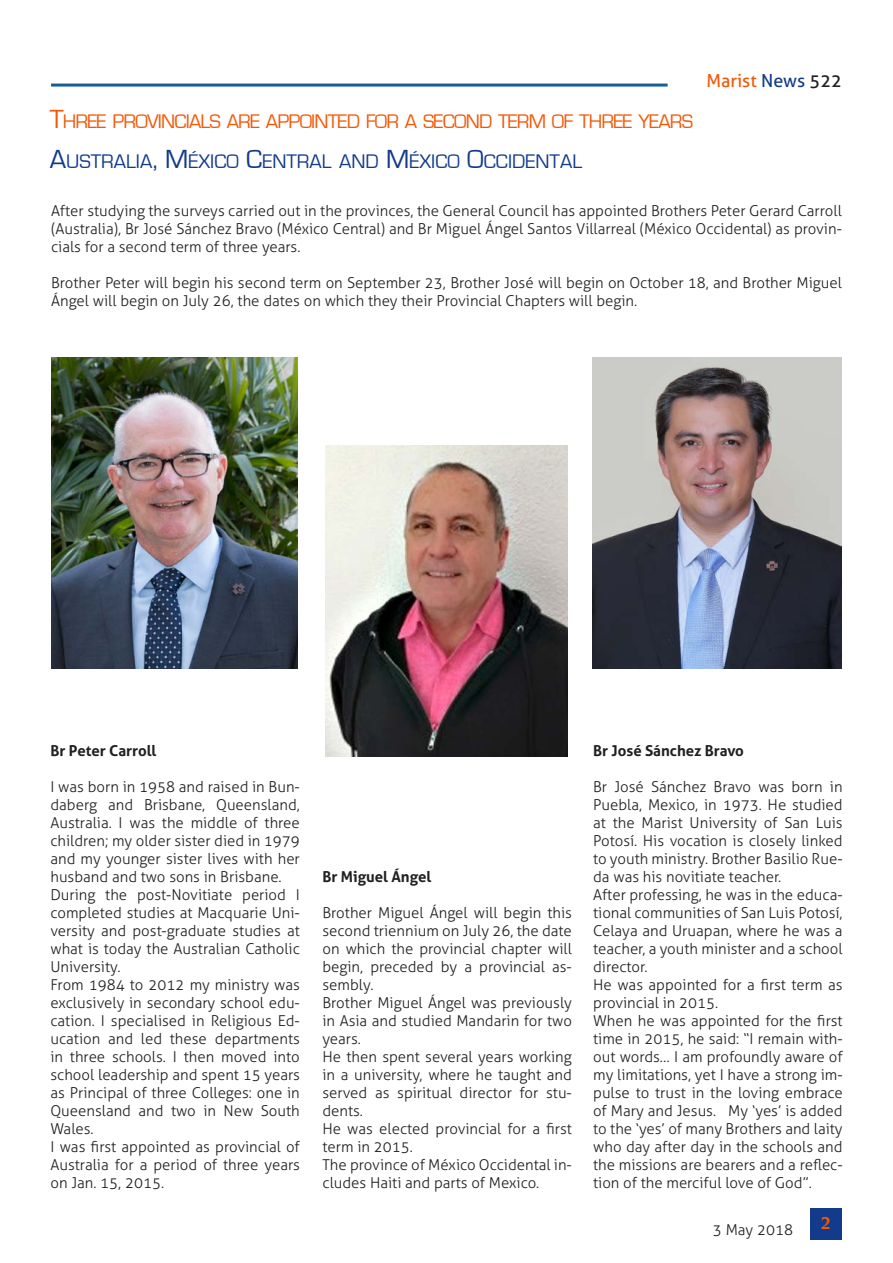
<style>
.page{position:relative;width:893px;height:1263px;background:#fff}
.page>*{position:absolute;margin:0;border:0;box-sizing:border-box;transform-origin:0 0}
.Titolo{font:20.25px "Eurostile";letter-spacing:-.04em;color:#f45706}
.Titolo-2{font:20.25px "Eurostile";color:#123b8b}
.t1{font:18px "Aller";color:#f45706}
.t2{font:700 18px "Novarese IT Cby BT";color:#f45706}
.Testo_sinEspacio{font:300 15px/18px "Aller";color:#231f20;text-align:justify}
.TextoElenco{font:300 15px/18px "Aller";color:#231f20;text-align:justify}
.Testo_sinEspacio-2{font:700 15px "Aller";color:#231f20}
.s1{font-size:27px}
.s2{color:#123b8b}
.s3{color:#231f20}
</style>
<div class="page">
<hr style="left:51px;top:84px;width:617px;height:3px;background:#175d9e">
<div style="left:810px;top:1208px;width:32px;height:31px;background:#123b8b"></div>
<img style="left:52px;top:358px;width:245px;height:311px">
<img style="left:326px;top:445px;width:241px;height:312px">
<img style="left:592px;top:358px;width:249px;height:311px">
<p class="Titolo" style="left:50px;top:111px;width:645px"><span class="s1">T</span>HREE PROVINCIALS ARE APPOINTED FOR A SECOND TERM OF THREE YEARS</p>
<p class="Titolo-2" style="left:50px;top:150px;width:534px"><span class="s1">A</span>USTRALIA<span class="s1">, M</span> ÉXICO <span class="s1">C</span>ENTRAL AND <span class="s1">M</span> ÉXICO <span class="s1">O</span>CCIDENTAL</p>
<p class="t1" style="left:706px;top:69px;width:137px">Marist <span class="s2">News</span> <span class="s3">522</span></p>
<p class="Testo_sinEspacio" style="left:51px;top:202px;width:792px">After studying the surveys carried out in the provinces, the General Council has appointed Brothers Peter Gerard Carroll (Australia), Br José Sánchez Bravo (México Central) and Br Miguel Ángel Santos Villarreal (México Occidental) as provin&shy;cials for a second term of three years.</p>
<p class="Testo_sinEspacio" style="left:51px;top:274px;width:792px">Brother Peter will begin his second term on September 23, Brother José will begin on October 18, and Brother Miguel<br>Ángel will begin on July 26, the dates on which they their Provincial Chapters will begin.</p>
<p class="Testo_sinEspacio-2" style="left:50px;top:741px;width:108px">Br Peter Carroll</p>
<p class="TextoElenco" style="left:50px;top:778px;width:251px">I was born in 1958 and raised in Bun&shy;daberg and Brisbane, Queensland, Australia. I was the middle of three children; my older sister died in 1979 and my younger sister lives with her husband and two sons in Brisbane.</p>
<p class="TextoElenco" style="left:50px;top:886px;width:251px">During the post-Novitiate period I completed studies at Macquarie Uni&shy;versity and post-graduate studies at what is today the Australian Catholic University.</p>
<p class="TextoElenco" style="left:50px;top:976px;width:251px">From 1984 to 2012 my ministry was exclusively in secondary school edu&shy;cation. I specialised in Religious Ed&shy;ucation and led these departments in three schools. I then moved into school leadership and spent 15 years as Principal of three Colleges: one in Queensland and two in New South Wales.</p>
<p class="TextoElenco" style="left:50px;top:1138px;width:251px">I was first appointed as provincial of Australia for a period of three years on Jan. 15, 2015.</p>
<p class="Testo_sinEspacio-2" style="left:322px;top:867px;width:110px">Br Miguel Ángel</p>
<p class="Testo_sinEspacio" style="left:322px;top:904px;width:251px">Brother Miguel Ángel will begin this second triennium on July 26, the date on which the provincial chapter will begin, preceded by a provincial as&shy;sembly.</p>
<p class="Testo_sinEspacio" style="left:322px;top:994px;width:251px">Brother Miguel Ángel was previously in Asia and studied Mandarin for two years.</p>
<p class="Testo_sinEspacio" style="left:322px;top:1048px;width:251px">He then spent several years working in a university, where he taught and served as spiritual director for stu&shy;dents.</p>
<p class="Testo_sinEspacio" style="left:322px;top:1120px;width:251px">He was elected provincial for a first term in 2015.</p>
<p class="Testo_sinEspacio" style="left:322px;top:1156px;width:251px">The province of México Occidental in&shy;cludes Haiti and parts of Mexico.</p>
<p class="Testo_sinEspacio-2" style="left:593px;top:741px;width:152px">Br José Sánchez Bravo</p>
<p class="Testo_sinEspacio" style="left:593px;top:778px;width:251px">Br José Sánchez Bravo was born in Puebla, Mexico, in 1973. He studied at the Marist University of San Luis Potosí. His vocation is closely linked to youth ministry. Brother Basilio Rue&shy;da was his novitiate teacher.</p>
<p class="Testo_sinEspacio" style="left:593px;top:886px;width:251px">After professing, he was in the educa&shy;tional communities of San Luis Potosí, Celaya and Uruapan, where he was a teacher, a youth minister and a school director.</p>
<p class="Testo_sinEspacio" style="left:593px;top:976px;width:251px">He was appointed for a first term as provincial in 2015.</p>
<p class="Testo_sinEspacio" style="left:593px;top:1012px;width:251px">When he was appointed for the first time in 2015, he said: “I remain with&shy;out words… I am profoundly aware of my limitations, yet I have a strong im&shy;pulse to trust in the loving embrace of Mary and Jesus. My ‘yes’ is added to the ‘yes’ of many Brothers and laity who day after day in the schools and the missions are bearers and a reflec&shy;tion of the merciful love of God”.</p>
<p class="Testo_sinEspacio" style="left:713px;top:1220px;width:82px">3 May 2018</p>
<p class="t2" style="left:821px;top:1212px;width:12px">2</p>
</div>
